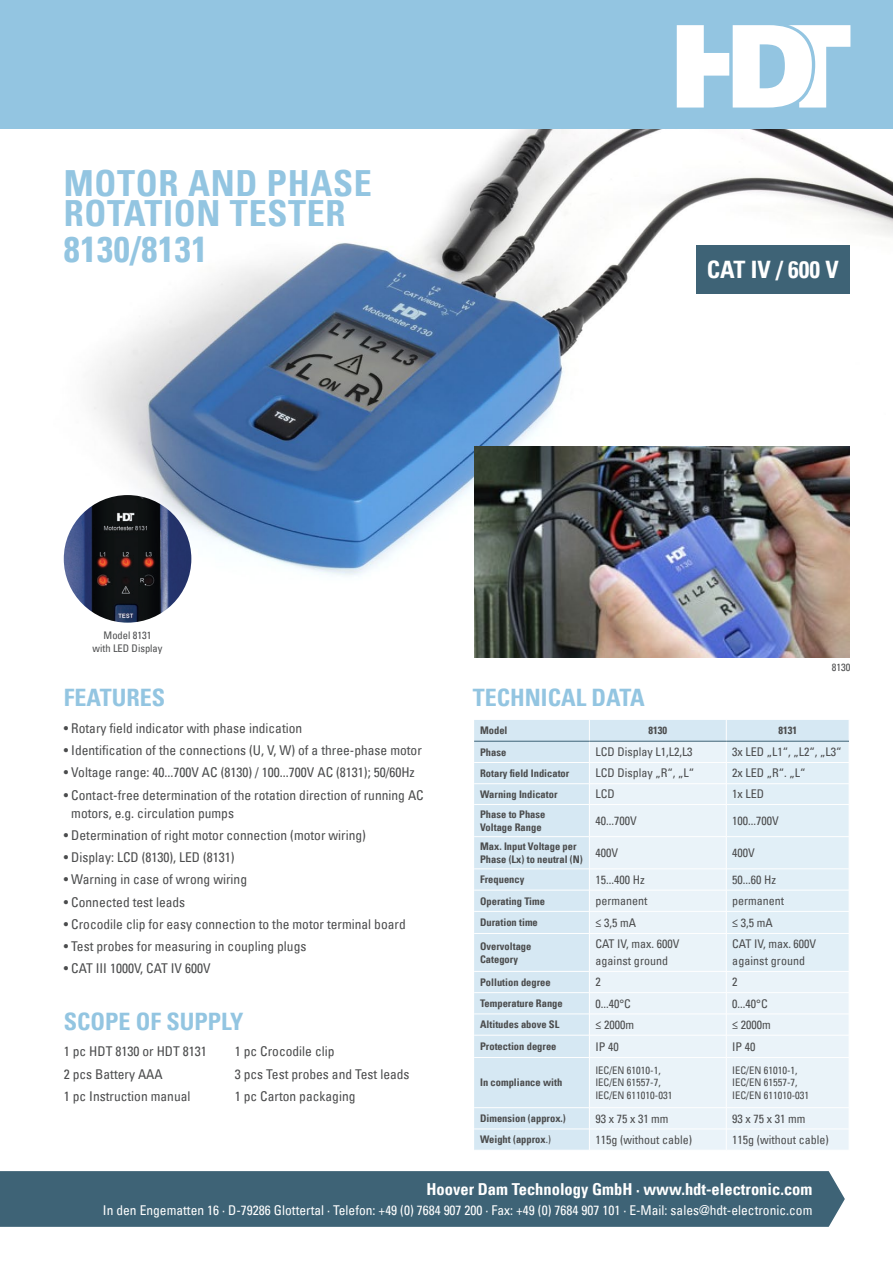
<style>
.page{position:relative;width:893px;height:1263px;background:#fff}
.page>*{position:absolute;margin:0;border:0;box-sizing:border-box;transform-origin:0 0}
.t1{font:36px/30px "Univers Com 67 Bold Cond";letter-spacing:.02em;color:#93c5e1}
.t2{font:24px "Univers Com 67 Bold Cond";color:#93c5e1}
.t3{font:24px "Univers Com 67 Bold Cond";color:#fff}
.t4{font:16.5px "Univers Com 67 Bold Cond";color:#fff}
.t5{font:condensed 13.5px/18px "Univers Com 57";color:#4b4c4d}
.t6{font:condensed 13.5px "Univers Com 57";color:#fff}
.t7{font:condensed 12px/17.2px "Univers Com 57";color:#4b4c4d}
.t8{font:10.5px/12.6px "Univers Com 67 Bold Cond";color:#4b4c4d}
.t9{font:condensed 10.5px/12.6px "Univers Com 57";color:#4b4c4d}
.s1{font-family:"Univers Com 57";font-stretch:condensed}
</style>
<div class="page">
<img style="left:53px;top:128px;width:840px;height:488px">
<div style="left:0;top:1171px;width:845px;height:56px;background:#3e6376"></div>
<div style="left:0;top:0;width:893px;height:128px;background:#93c5e1"></div>
<svg style="left:677px;top:25px;width:173px;height:83px"></svg>
<img style="left:474px;top:446px;width:375px;height:211px">
<div style="left:474px;top:720px;width:252px;height:430px;background:#d6e8f3"></div>
<div style="left:590px;top:742px;width:259px;height:408px;background:#eaf3f9"></div>
<hr style="left:474px;top:762px;width:115px;height:1px;background:#fff">
<hr style="left:589px;top:762px;width:137px;height:1px;background:#fff">
<hr style="left:474px;top:783px;width:115px;height:1px;background:#fff">
<hr style="left:589px;top:783px;width:137px;height:1px;background:#fff">
<hr style="left:474px;top:804px;width:115px;height:1px;background:#fff">
<hr style="left:589px;top:804px;width:137px;height:1px;background:#fff">
<hr style="left:589px;top:804px;width:1px;height:32px;background:#fff">
<hr style="left:474px;top:836px;width:115px;height:1px;background:#fff">
<hr style="left:589px;top:836px;width:137px;height:1px;background:#fff">
<hr style="left:589px;top:837px;width:1px;height:32px;background:#fff">
<hr style="left:474px;top:868px;width:115px;height:1px;background:#fff">
<hr style="left:589px;top:868px;width:137px;height:1px;background:#fff">
<hr style="left:474px;top:890px;width:115px;height:1px;background:#fff">
<hr style="left:589px;top:890px;width:137px;height:1px;background:#fff">
<hr style="left:474px;top:911px;width:115px;height:1px;background:#fff">
<hr style="left:589px;top:911px;width:137px;height:1px;background:#fff">
<svg style="left:589px;top:869px;width:1px;height:64px"></svg>
<hr style="left:474px;top:933px;width:115px;height:1px;background:#fff">
<hr style="left:589px;top:933px;width:137px;height:1px;background:#fff">
<hr style="left:589px;top:933px;width:1px;height:38px;background:#fff">
<hr style="left:474px;top:971px;width:115px;height:1px;background:#fff">
<hr style="left:589px;top:971px;width:137px;height:1px;background:#fff">
<hr style="left:474px;top:992px;width:115px;height:1px;background:#fff">
<hr style="left:589px;top:992px;width:137px;height:1px;background:#fff">
<hr style="left:474px;top:1014px;width:115px;height:1px;background:#fff">
<hr style="left:589px;top:1014px;width:137px;height:1px;background:#fff">
<hr style="left:474px;top:1035px;width:115px;height:1px;background:#fff">
<hr style="left:589px;top:1035px;width:137px;height:1px;background:#fff">
<svg style="left:589px;top:972px;width:1px;height:85px"></svg>
<hr style="left:474px;top:1057px;width:115px;height:1px;background:#fff">
<hr style="left:589px;top:1057px;width:137px;height:1px;background:#fff">
<hr style="left:589px;top:1058px;width:1px;height:49px;background:#fff">
<hr style="left:726px;top:1057px;width:123px;height:1px;background:#fff">
<hr style="left:726px;top:1058px;width:1px;height:49px;background:#fff">
<hr style="left:474px;top:1107px;width:115px;height:1px;background:#fff">
<hr style="left:589px;top:1107px;width:137px;height:1px;background:#fff">
<hr style="left:726px;top:1107px;width:123px;height:1px;background:#fff">
<hr style="left:474px;top:1129px;width:115px;height:1px;background:#fff">
<hr style="left:589px;top:1129px;width:137px;height:1px;background:#fff">
<svg style="left:589px;top:1108px;width:1px;height:42px"></svg>
<hr style="left:726px;top:1129px;width:123px;height:1px;background:#fff">
<svg style="left:726px;top:1108px;width:1px;height:42px"></svg>
<svg style="left:589px;top:720px;width:1px;height:84px"></svg>
<svg style="left:726px;top:720px;width:123px;height:337px;background:#e3f0f7"></svg>
<hr style="left:474px;top:741px;width:115px;height:1px;background:#3e6376">
<hr style="left:589px;top:741px;width:137px;height:1px;background:#3e6376">
<hr style="left:726px;top:741px;width:123px;height:1px;background:#3e6376">
<div style="left:696px;top:245px;width:153px;height:48px;background:#3e6376"></div>
<img style="left:64px;top:495px;width:127px;height:128px;border-radius:64px">
<h1 class="t1" style="left:64px;top:168px;width:310px">MOTOR AND PHASE<br>ROTATION TESTER</h1>
<h1 class="t1" style="left:64px;top:234px;width:145px">8130/8131</h1>
<h2 class="t3" style="left:707px;top:255px;width:133px">CAT IV / 600 V</h2>
<p class="t9" style="left:93px;top:628px;width:71px;line-height:13.5px;text-align:center">Model 8131<br>with LED Display</p>
<h2 class="t2" style="left:64px;top:683px;width:103px">FEATURES</h2>
<p class="t5" style="left:64px;top:719px;width:240px">• Rotary field indicator with phase indication</p>
<p class="t5" style="left:64px;top:741px;width:360px">• Identification of the connections (U, V, W) of a three-phase motor</p>
<p class="t5" style="left:64px;top:763px;width:353px">• Voltage range: 40...700V AC (8130) / 100...700V AC (8131); 50/60Hz</p>
<p class="t5" style="left:71px;top:785px;width:354px;text-indent:-7px">• Contact-free determination of the rotation direction of running AC motors, e.g. circulation pumps</p>
<p class="t5" style="left:64px;top:826px;width:304px">• Determination of right motor connection (motor wiring)</p>
<p class="t5" style="left:64px;top:848px;width:172px">• Display: LCD (8130), LED (8131)</p>
<p class="t5" style="left:64px;top:870px;width:185px">• Warning in case of wrong wiring</p>
<p class="t5" style="left:64px;top:892px;width:123px">• Connected test leads</p>
<p class="t5" style="left:64px;top:915px;width:343px">• Crocodile clip for easy connection to the motor terminal board</p>
<p class="t5" style="left:64px;top:937px;width:244px">• Test probes for measuring in coupling plugs</p>
<p class="t5" style="left:64px;top:959px;width:148px">• CAT III 1000V, CAT IV 600V</p>
<h2 class="t2" style="left:64px;top:1006px;width:181px">SCOPE OF SUPPLY</h2>
<p class="t5" style="left:64px;top:1042px;width:145px">1 pc HDT 8130 or HDT 8131</p>
<p class="t5" style="left:235px;top:1042px;width:101px">1 pc Crocodile clip</p>
<p class="t5" style="left:64px;top:1064px;width:100px">2 pcs Battery AAA</p>
<p class="t5" style="left:235px;top:1064px;width:176px">3 pcs Test probes and Test leads</p>
<p class="t5" style="left:64px;top:1087px;width:128px">1 pc Instruction manual</p>
<p class="t5" style="left:235px;top:1087px;width:122px">1 pc Carton packaging</p>
<p class="t9" style="left:832px;top:661px;width:20px">8130</p>
<h2 class="t2" style="left:473px;top:683px;width:173px">TECHNICAL DATA</h2>
<p class="t8" style="left:480px;top:724px;width:29px">Model</p>
<p class="t8" style="left:648px;top:724px;width:20px">8130</p>
<p class="t8" style="left:778px;top:724px;width:20px">8131</p>
<p class="t8" style="left:480px;top:745px;width:28px">Phase</p>
<p class="t7" style="left:595px;top:743px;width:99px">LCD Display L1,L2,L3</p>
<p class="t7" style="left:732px;top:743px;width:111px">3x LED „L1“, „L2“, „L3“</p>
<p class="t8" style="left:480px;top:767px;width:91px">Rotary field Indicator</p>
<p class="t7" style="left:595px;top:764px;width:100px">LCD Display „R“, „L“</p>
<p class="t7" style="left:732px;top:764px;width:75px">2x LED „R“. „L“</p>
<p class="t8" style="left:480px;top:788px;width:79px">Warning Indicator</p>
<p class="t7" style="left:595px;top:785px;width:21px">LCD</p>
<p class="t7" style="left:732px;top:785px;width:33px">1x LED</p>
<p class="t8" style="left:480px;top:808px;width:67px">Phase to Phase<br>Voltage Range</p>
<p class="t7" style="left:595px;top:812px;width:43px">40...700V</p>
<p class="t7" style="left:732px;top:812px;width:48px">100...700V</p>
<p class="t8" style="left:480px;top:840px;width:104px">Max. Input Voltage per<br>Phase (Lx) to neutral (N)</p>
<p class="t7" style="left:595px;top:844px;width:24px">400V</p>
<p class="t7" style="left:732px;top:844px;width:24px">400V</p>
<p class="t8" style="left:480px;top:873px;width:46px">Frequency</p>
<p class="t7" style="left:595px;top:871px;width:51px">15...400 Hz</p>
<p class="t7" style="left:732px;top:871px;width:45px">50...60 Hz</p>
<p class="t8" style="left:480px;top:894px;width:66px">Operating Time</p>
<p class="t7" style="left:595px;top:892px;width:53px">permanent</p>
<p class="t7" style="left:732px;top:892px;width:53px">permanent</p>
<p class="t8" style="left:480px;top:916px;width:59px">Duration time</p>
<p class="t7" style="left:595px;top:914px;width:42px">≤ 3,5 mA</p>
<p class="t7" style="left:732px;top:914px;width:42px">≤ 3,5 mA</p>
<p class="t8" style="left:480px;top:940px;width:53px">Overvoltage<br>Category</p>
<p class="t7" style="left:595px;top:935px;width:86px">CAT IV, max. 600V against ground</p>
<p class="t7" style="left:732px;top:935px;width:86px">CAT IV, max. 600V against ground</p>
<p class="t8" style="left:480px;top:976px;width:72px">Pollution degree</p>
<p class="t7" style="left:595px;top:973px;width:7px">2</p>
<p class="t7" style="left:732px;top:973px;width:7px">2</p>
<p class="t8" style="left:480px;top:997px;width:84px">Temperature Range</p>
<p class="t7" style="left:595px;top:994px;width:37px">0...40°C</p>
<p class="t7" style="left:732px;top:994px;width:37px">0...40°C</p>
<p class="t8" style="left:480px;top:1018px;width:81px">Altitudes above SL</p>
<p class="t7" style="left:595px;top:1016px;width:40px">≤ 2000m</p>
<p class="t7" style="left:732px;top:1016px;width:40px">≤ 2000m</p>
<p class="t8" style="left:480px;top:1040px;width:78px">Protection degree</p>
<p class="t7" style="left:595px;top:1037px;width:25px">IP 40</p>
<p class="t7" style="left:732px;top:1037px;width:25px">IP 40</p>
<p class="t8" style="left:480px;top:1076px;width:84px">In compliance with</p>
<p class="t9" style="left:595px;top:1063px;width:78px">IEC/EN 61010-1,<br>IEC/EN 61557-7,<br>IEC/EN 611010-031</p>
<p class="t9" style="left:732px;top:1063px;width:78px">IEC/EN 61010-1,<br>IEC/EN 61557-7,<br>IEC/EN 611010-031</p>
<p class="t8" style="left:480px;top:1112px;width:87px">Dimension (approx.)</p>
<p class="t7" style="left:595px;top:1109px;width:75px">93 x 75 x 31 mm</p>
<p class="t7" style="left:732px;top:1109px;width:75px">93 x 75 x 31 mm</p>
<p class="t8" style="left:480px;top:1133px;width:72px">Weight (approx<span class="s1">.)</span></p>
<p class="t7" style="left:595px;top:1131px;width:98px">115g (without cable)</p>
<p class="t7" style="left:732px;top:1131px;width:98px">115g (without cable)</p>
<p class="t4" style="left:427px;top:1179px;width:387px">Hoover Dam Technology GmbH · www.hdt-electronic.com</p>
<p class="t6" style="left:103px;top:1201px;width:711px">In den Engematten 16 · D-79286 Glottertal · Telefon: +49 (0) 7684 907 200 · Fax: +49 (0) 7684 907 101 · E-Mail: sales@hdt-electronic.com</p>
</div>
